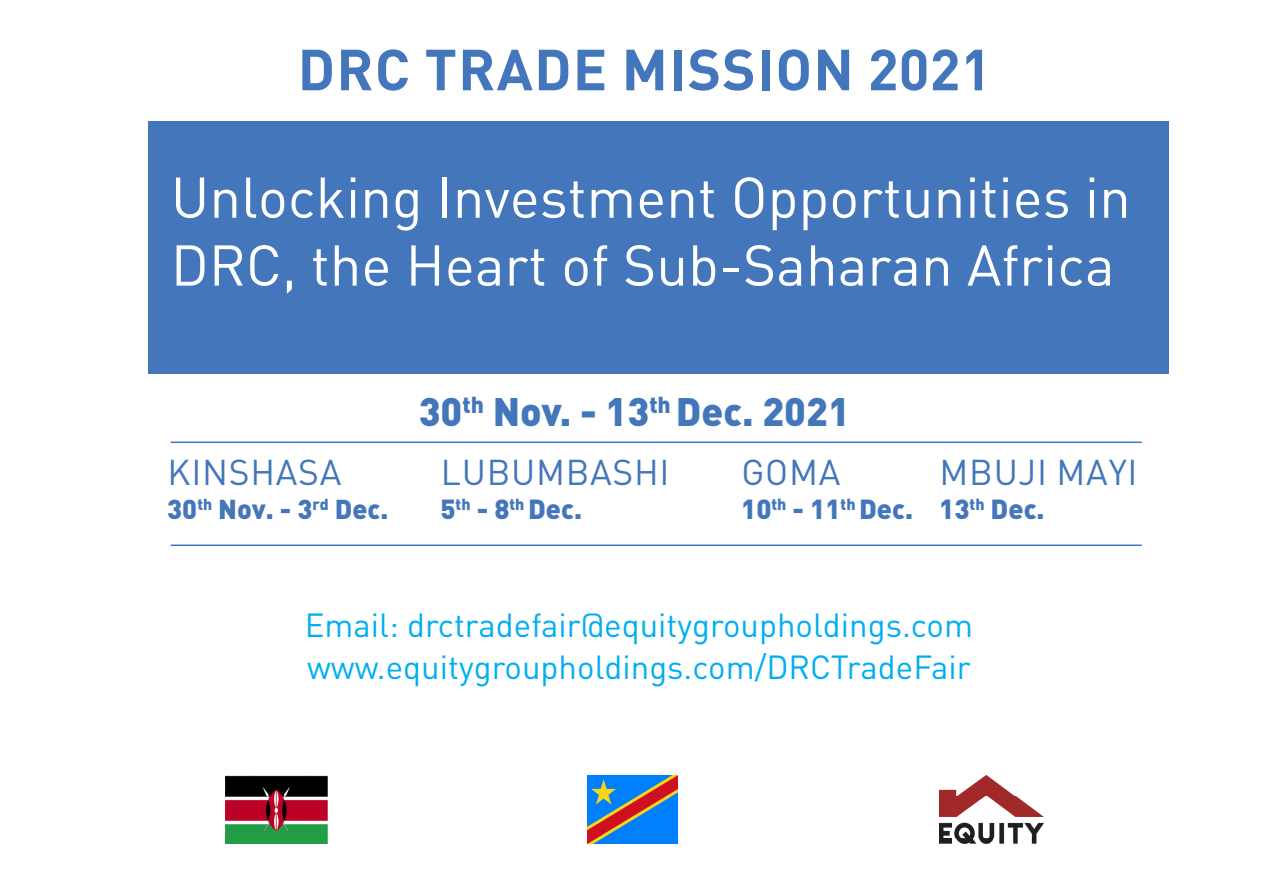
<style>
.page{position:relative;width:1263px;height:893px;background:#fff}
.page>*{position:absolute;margin:0;border:0;box-sizing:border-box;transform-origin:0 0}
.t1{font:700 57px "DIN Pro";letter-spacing:.02em;color:#4376bb}
.t2{font:56.55px/67.8px "DIN";color:#fff}
.t3{font:900 39.3px "DIN Pro";color:#4376bb}
.t4{font:35.55px "DIN Pro";letter-spacing:.02em;color:#4376bb}
.t5{font:33px "DIN Pro";color:#00aeef}
.t6{font:900 27.3px "DIN Pro";color:#4376bb}
.t7{font:900 27px "DIN Pro";color:#4376bb}
</style>
<div class="page">
<div style="left:149px;top:121px;width:1020px;height:252px;background:#4376bb"></div>
<hr style="left:171px;top:442px;width:971px;height:1px;background:#4376bb">
<hr style="left:171px;top:544px;width:971px;height:2px;background:#4376bb">
<img style="left:939px;top:776px;width:104px;height:68px">
<img style="left:587px;top:775px;width:91px;height:68px">
<img style="left:225px;top:776px;width:102px;height:68px">
<p class="t1" style="left:298px;top:22px;width:695px">DRC TRADE MISSION 2021</p>
<p class="t2" style="left:171px;top:167px;width:962px">Unlocking Investment Opportunities in<br>DRC, the Heart of Sub-Saharan Africa</p>
<p class="t3" style="left:419px;top:378px;width:433px">30<sup>th</sup> Nov. - 13<sup>th</sup> Dec. 2021</p>
<p class="t4" style="left:168px;top:444px;width:175px">KINSHASA</p>
<p class="t4" style="left:441px;top:444px;width:230px">LUBUMBASHI</p>
<p class="t6" style="left:440px;top:486px;width:143px">5<sup>th</sup> - 8<sup>th</sup> Dec.</p>
<p class="t7" style="left:167px;top:486px;width:222px">30<sup>th</sup> Nov. - 3<sup>rd</sup> Dec.</p>
<p class="t4" style="left:741px;top:444px;width:100px">GOMA</p>
<p class="t6" style="left:741px;top:486px;width:173px">10<sup>th</sup> - 11<sup>th</sup> Dec.</p>
<p class="t4" style="left:939px;top:444px;width:200px">MBUJI MAYI</p>
<p class="t6" style="left:939px;top:486px;width:107px">13<sup>th</sup> Dec.</p>
<p class="t5" style="left:305px;top:602px;width:670px">Email: drctradefair@equitygroupholdings.com</p>
<p class="t5" style="left:307px;top:645px;width:665px">www.equitygroupholdings.com/DRCTradeFair</p>
</div>
